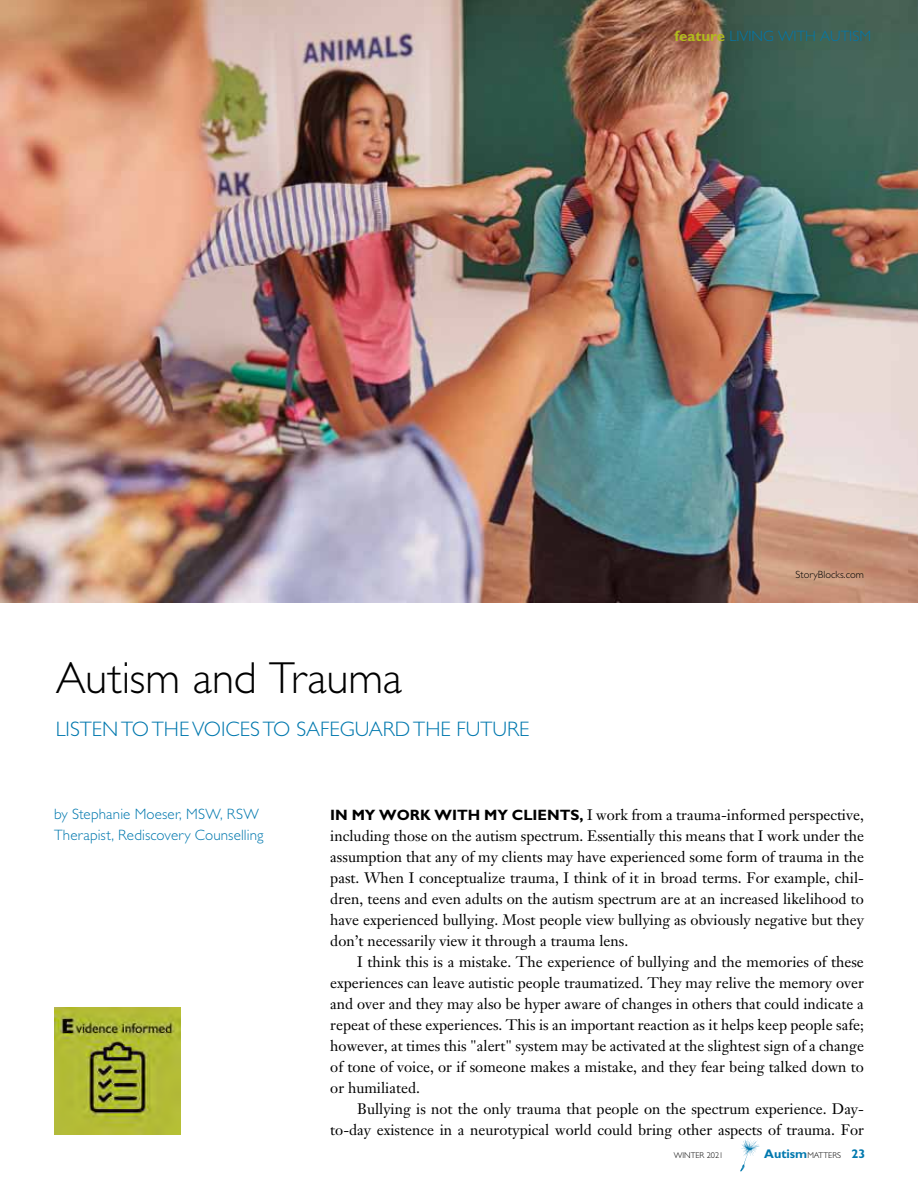
<style>
.page{position:relative;width:918px;height:1188px;background:#fff}
.page>*{position:absolute;margin:0;border:0;box-sizing:border-box;transform-origin:0 0}
.t1{font:300 45px "Gill Sans";letter-spacing:-.005em;color:#000}
.t2{font:300 21px "Gill Sans";color:#0078ae}
.t3{font:15px/21px "Janson Text LT Std";color:#000;text-align:justify}
.t4{font:300 15px/21px "Gill Sans";letter-spacing:.01em;color:#0078ae}
.t5{font:700 15px "Gill Sans";color:#b2bb1e}
.t6{font:700 15px "Gill Sans";color:#000}
.t7{font:700 12.6px "Gill Sans";color:#0078ae}
.t8{font:300 10.5px "Gill Sans";color:#000}
.t9{font:300 8.4px "Gill Sans";color:#000}
.s1{font-weight:300;color:#0078ae}
.s2{font-family:"Gill Sans";font-weight:700}
.s3{font-weight:300;font-size:8.4px;color:#000}
</style>
<div class="page">
<svg style="left:740px;top:1138px;width:20px;height:34px"></svg>
<img style="left:1px;top:0;width:917px;height:603px">
<img style="left:54px;top:1007px;width:127px;height:127px">
<p class="t5" style="left:667px;top:23px;width:63px">feature <span class="s1">living</span></p>
<p class="t4" style="left:771px;top:21px;width:11px">with</p>
<p class="t4" style="left:813px;top:21px;width:10px">autism</p>
<p class="t5" style="left:675px;top:27px;width:63px">feature <span class="s1">living</span></p>
<p class="t4" style="left:778px;top:26px;width:11px">with</p>
<p class="t4" style="left:820px;top:26px;width:10px">autism</p>
<h1 class="t1" style="left:56px;top:652px;width:348px">Autism and Trauma</h1>
<h2 class="t2" style="left:56px;top:717px;width:11px">listen</h2>
<h2 class="t2" style="left:121px;top:717px;width:44px">to the</h2>
<h2 class="t2" style="left:192px;top:717px;width:13px">voices</h2>
<h2 class="t2" style="left:263px;top:717px;width:43px">to safeguard</h2>
<h2 class="t2" style="left:413px;top:717px;width:14px">the</h2>
<h2 class="t2" style="left:457px;top:717px;width:13px">future</h2>
<p class="t8" style="left:796px;top:569px;width:70px">StoryBlocks.com</p>
<p class="t3" style="left:330px;top:804px;width:535px;text-indent:249px"><span class="s2">,</span> I work from a trauma-informed perspective, including those on the autism spectrum. Essentially this means that I work under the assumption that any of my clients may have experienced some form of trauma in the past. When I conceptualize trauma, I think of it in broad terms. For example, chil&shy;dren, teens and even adults on the autism spectrum are at an increased likelihood to have experienced bullying. Most people view bullying as obviously negative but they don’t necessarily view it through a trauma lens.</p>
<p class="t3" style="left:330px;top:951px;width:535px;text-indent:27px">I think this is a mistake. The experience of bullying and the memories of these experiences can leave autistic people traumatized. They may relive the memory over and over and they may also be hyper aware of changes in others that could indicate a repeat of these experiences. This is an important reaction as it helps keep people safe; however, at times this "alert" system may be activated at the slightest sign of a change of tone of voice, or if someone makes a mistake, and they fear being talked down to or humiliated.</p>
<p class="t3" style="left:330px;top:1098px;width:535px;text-align:right">Bullying is not the only trauma that people on the spectrum experience. Day&shy;to-day existence in a neurotypical world could bring other aspects of trauma. For</p>
<p class="t4" style="left:54px;top:804px;width:211px">by Stephanie Moeser, MSW, RSW<br>Therapist, Rediscovery Counselling</p>
<p class="t6" style="left:330px;top:806px;width:63px">Inmy work</p>
<p class="t6" style="left:435px;top:806px;width:13px">with</p>
<p class="t6" style="left:484px;top:806px;width:39px">my clients</p>
<p class="t9" style="left:674px;top:1151px;width:51px">WINTER 2021</p>
<p class="t7" style="left:764px;top:1146px;width:103px">Autism<span class="s3">MATTERS</span> 23</p>
</div>
